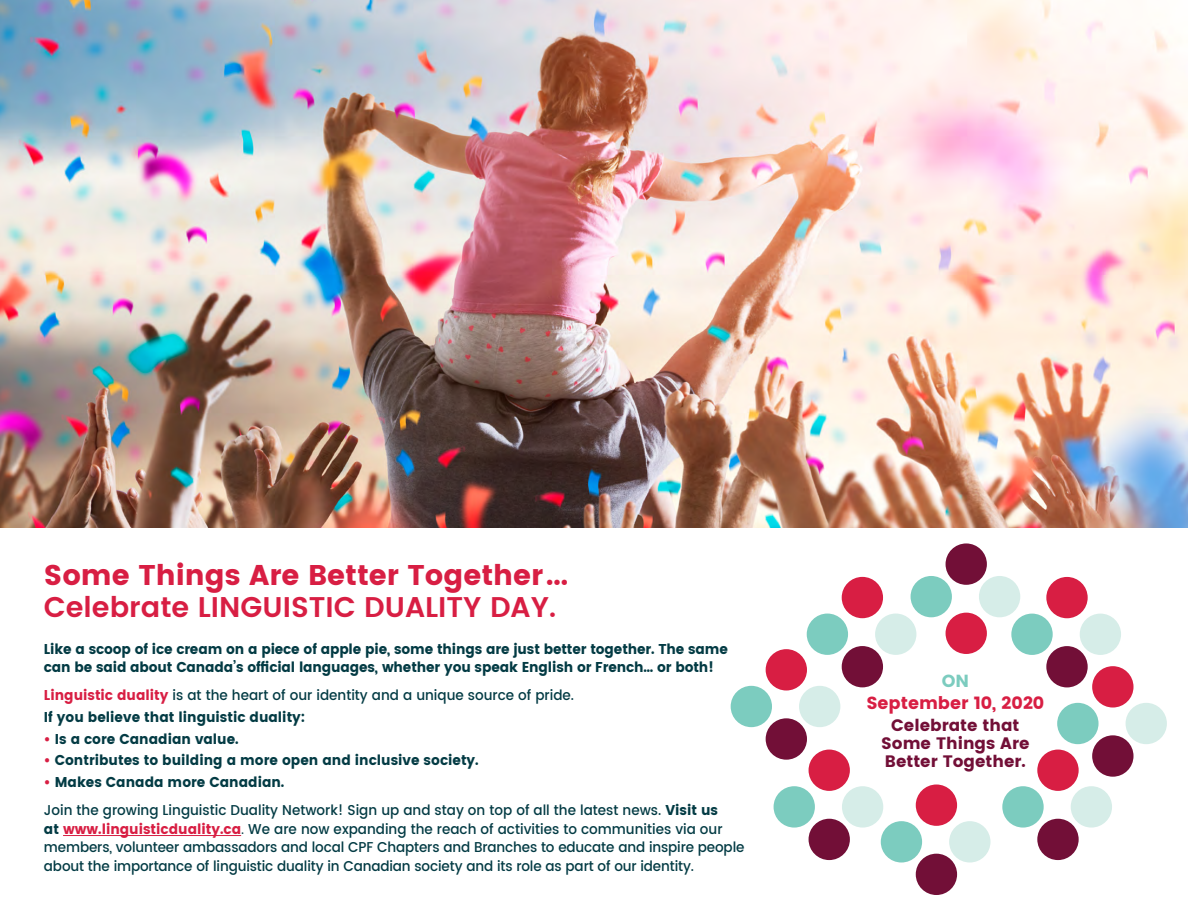
<style>
.page{position:relative;width:1188px;height:918px;background:#fff}
.page>*{position:absolute;margin:0;border:0;box-sizing:border-box;transform-origin:0 0}
.t1{font:28.5px "Poppins";color:#d81e43}
.t2{font:600 28.5px "Poppins";color:#d81e43}
.t3{font:17.4px "Poppins";color:#d81e43}
.t4{font:17.4px "Poppins";color:#7cccbf}
.t5{font:16.5px/18.5px "Poppins";color:#720f37;text-align:center}
.t6{font:500 14.25px/18.8px "Poppins";color:#033b44;scale:.95 1}
.t7{font:14.25px/18.8px "Poppins";letter-spacing:-.01em;color:#033b44;scale:.95 1}
.s1{font-weight:400;color:#d81e43}
.s2{font-weight:400}
.s3{color:#d81e43}
</style>
<div class="page">
<img style="left:0;top:0;width:1188px;height:527px">
<hr style="left:63px;top:835px;width:178px;height:1px;background:#d81e43">
<div style="left:946px;top:613px;width:41px;height:41px;background:#d81e43;border-radius:50%"></div>
<div style="left:911px;top:576px;width:41px;height:41px;background:#7cccbf;border-radius:50%"></div>
<div style="left:979px;top:576px;width:41px;height:41px;background:#d6ede8;border-radius:50%"></div>
<div style="left:946px;top:543px;width:41px;height:42px;background:#720f37;border-radius:50%"></div>
<div style="left:842px;top:577px;width:41px;height:41px;background:#d81e43;border-radius:50%"></div>
<div style="left:807px;top:614px;width:41px;height:41px;background:#7cccbf;border-radius:50%"></div>
<div style="left:875px;top:614px;width:41px;height:41px;background:#d6ede8;border-radius:50%"></div>
<div style="left:842px;top:646px;width:41px;height:41px;background:#720f37;border-radius:50%"></div>
<div style="left:1046px;top:577px;width:42px;height:41px;background:#d81e43;border-radius:50%"></div>
<div style="left:1011px;top:614px;width:42px;height:41px;background:#7cccbf;border-radius:50%"></div>
<div style="left:1080px;top:614px;width:41px;height:41px;background:#d6ede8;border-radius:50%"></div>
<div style="left:1046px;top:646px;width:42px;height:41px;background:#720f37;border-radius:50%"></div>
<div style="left:1092px;top:666px;width:42px;height:42px;background:#d81e43;border-radius:50%"></div>
<div style="left:1057px;top:703px;width:42px;height:41px;background:#7cccbf;border-radius:50%"></div>
<div style="left:1126px;top:703px;width:41px;height:41px;background:#d6ede8;border-radius:50%"></div>
<div style="left:1092px;top:735px;width:42px;height:42px;background:#720f37;border-radius:50%"></div>
<div style="left:1037px;top:750px;width:42px;height:41px;background:#d81e43;border-radius:50%"></div>
<div style="left:1002px;top:786px;width:42px;height:42px;background:#7cccbf;border-radius:50%"></div>
<div style="left:1071px;top:786px;width:41px;height:42px;background:#d6ede8;border-radius:50%"></div>
<div style="left:1037px;top:819px;width:42px;height:41px;background:#720f37;border-radius:50%"></div>
<div style="left:809px;top:750px;width:41px;height:41px;background:#d81e43;border-radius:50%"></div>
<div style="left:774px;top:786px;width:41px;height:42px;background:#7cccbf;border-radius:50%"></div>
<div style="left:842px;top:786px;width:41px;height:42px;background:#d6ede8;border-radius:50%"></div>
<div style="left:809px;top:819px;width:41px;height:41px;background:#720f37;border-radius:50%"></div>
<div style="left:766px;top:649px;width:41px;height:42px;background:#d81e43;border-radius:50%"></div>
<div style="left:731px;top:686px;width:41px;height:41px;background:#7cccbf;border-radius:50%"></div>
<div style="left:799px;top:686px;width:41px;height:41px;background:#d6ede8;border-radius:50%"></div>
<div style="left:766px;top:718px;width:41px;height:42px;background:#720f37;border-radius:50%"></div>
<div style="left:916px;top:785px;width:41px;height:41px;background:#d81e43;border-radius:50%"></div>
<div style="left:881px;top:821px;width:41px;height:42px;background:#7cccbf;border-radius:50%"></div>
<div style="left:949px;top:821px;width:41px;height:42px;background:#d6ede8;border-radius:50%"></div>
<div style="left:916px;top:854px;width:41px;height:41px;background:#720f37;border-radius:50%"></div>
<h1 class="t1" style="left:44px;top:559px;width:526px">Some Things Are Better Together ...</h1>
<h1 class="t2" style="left:44px;top:586px;width:514px">Celebrate LINGUISTIC DUALITY DAY.</h1>
<p class="t7" style="left:44px;top:639px;width:722px">Like a scoop of ice cream on a piece of apple pie, some things are just better together. The same can be said about Canada’s official languages, whether you speak English or French… or both!</p>
<p class="t6" style="left:44px;top:685px;width:560px;line-height:21.8px"><span class="s1">Linguistic duality</span> is at the heart of our identity and a unique source of pride.<br><span class="s2">If you believe that linguistic duality:</span></p>
<p class="t7" style="left:44px;top:729px;width:207px"><span class="s3">•</span> Is a core Canadian value.</p>
<p class="t7" style="left:44px;top:751px;width:459px"><span class="s3">•</span> Contributes to building a more open and inclusive society.</p>
<p class="t6" style="left:44px;top:769px;width:711px;line-height:27.8px"><span class="s1">•</span> <span class="s2">Makes Canada more Canadian.<br></span>Join the growing Linguistic Duality Network! Sign up and stay on top of all the latest news. <span class="s2">Visit us</span></p>
<p class="t6" style="left:44px;top:820px;width:739px"><span class="s2">at</span> <span class="s1">www.linguisticduality.ca</span><span class="s2">.</span> We are now expanding the reach of activities to communities via our members, volunteer ambassadors and local CPF Chapters and Branches to educate and inspire people about the importance of linguistic duality in Canadian society and its role as part of our identity.</p>
<p class="t4" style="left:942px;top:671px;width:29px">ON</p>
<p class="t3" style="left:866px;top:693px;width:179px">September 10, 2020</p>
<p class="t5" style="left:881px;top:716px;width:150px">Celebrate that<br>Some Things Are<br>Better Together.</p>
</div>
